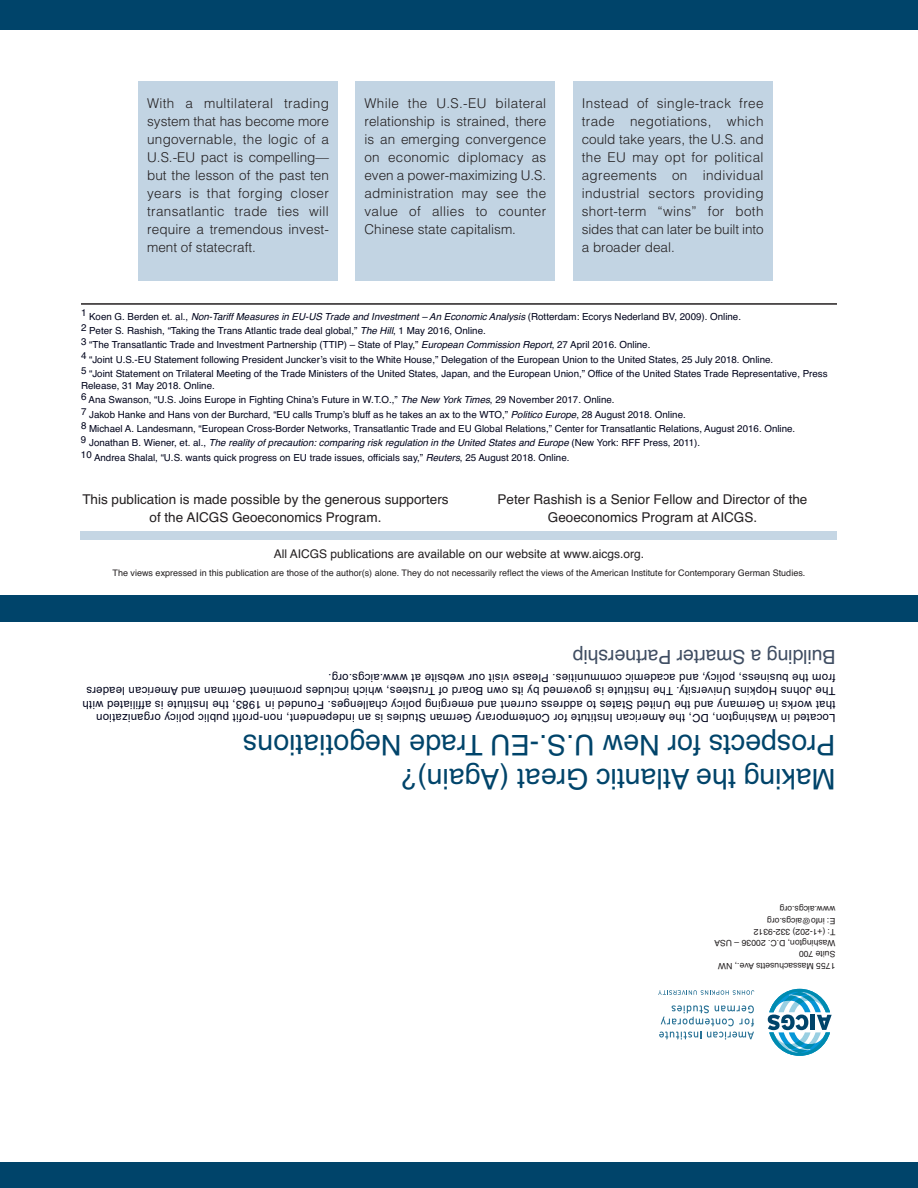
<style>
.page{position:relative;width:918px;height:1188px;background:#fff}
.page>*{position:absolute;margin:0;border:0;box-sizing:border-box;transform-origin:0 0}
.t1{font:28.5px/34.2px "Helvetica";color:#00446a}
.t2{font:19.5px "Helvetica";color:#3f4d62}
.t3{font:300 13.5px/18px "Helvetica";color:#231f20;text-align:justify}
.t4{font:13.5px/18px "Helvetica";color:#231f20;text-align:center}
.t5{font:12px "Helvetica";color:#231f20}
.t6{font:11.25px/13.5px "Helvetica";color:#00041c}
.t7{font:9.75px/14.4px "Helvetica";color:#00041c}
.t8{font:9px "Helvetica";color:#231f20}
.t9{font:8.7px/11.2px "Helvetica";color:#231f20}
.s1{font-style:italic}
</style>
<div class="page">
<div style="left:0;top:0;width:918px;height:30px;background:#00446a"></div>
<div style="left:0;top:595px;width:918px;height:27px;background:#00446a"></div>
<div style="left:0;top:1162px;width:918px;height:26px;background:#00446a"></div>
<svg style="left:659px;top:1005px;width:95px;height:35px"></svg>
<svg style="left:658px;top:990px;width:96px;height:5px"></svg>
<svg style="left:768px;top:989px;width:64px;height:67px"></svg>
<div style="left:81px;top:531px;width:756px;height:9px;background:#c5d6e4"></div>
<hr style="left:81px;top:303px;width:756px;height:2px;background:#231f20">
<div style="left:138px;top:81px;width:200px;height:200px;background:#c2d4e3"></div>
<div style="left:355px;top:81px;width:200px;height:200px;background:#c2d4e3"></div>
<div style="left:573px;top:81px;width:200px;height:200px;background:#c2d4e3"></div>
<p class="t3" style="left:147px;top:93px;width:183px">With a multilateral trading system that has become more ungovernable, the logic of a U.S.-EU pact is compelling— but the lesson of the past ten years is that forging closer transatlantic trade ties will require a tremendous invest&shy;ment of statecraft.</p>
<h3 class="t3" style="left:364px;top:93px;width:183px">While the U.S.-EU bilateral relationship is strained, there is an emerging convergence on economic diplomacy as even a power-maximizing U.S. administration may see the value of allies to counter Chinese state capitalism.</h3>
<p class="t3" style="left:582px;top:93px;width:183px">Instead of single-track free trade negotiations, which could take years, the U.S. and the EU may opt for political agreements on individual industrial sectors providing short-term “wins” for both sides that can later be built into a broader deal.</p>
<p class="t7" style="left:81px;top:309px;width:748px">1 Koen G. Berden et. al., <span class="s1">Non-Tariff Measures in EU-US Trade and Investment – An Economic Analysis</span> (Rotterdam: Ecorys Nederland BV, 2009). Online.<br>2 Peter S. Rashish, “Taking the Trans Atlantic trade deal global,” <span class="s1">The Hill</span>, 1 May 2016, Online.<br>3 “The Transatlantic Trade and Investment Partnership (TTIP) – State of Play,” <span class="s1">European Commission Report</span>, 27 April 2016. Online.<br>4 “Joint U.S.-EU Statement following President Juncker’s visit to the White House,” Delegation of the European Union to the United States, 25 July 2018. Online.<br>5 “Joint Statement on Trilateral Meeting of the Trade Ministers of the United States, Japan, and the European Union,” Office of the United States Trade Representative, Press</p>
<p class="t7" style="left:81px;top:379px;width:716px">Release, 31 May 2018. Online.<br>6 Ana Swanson, “U.S. Joins Europe in Fighting China’s Future in W.T.O.,” <span class="s1">The New York Times</span>, 29 November 2017. Online.<br>7 Jakob Hanke and Hans von der Burchard, “EU calls Trump’s bluff as he takes an ax to the WTO,” <span class="s1">Politico Europe</span>, 28 August 2018. Online.<br>8 Michael A. Landesmann, “European Cross-Border Networks, Transatlantic Trade and EU Global Relations,” Center for Transatlantic Relations, August 2016. Online.<br>9 Jonathan B. Wiener, et. al., <span class="s1">The reality of precaution: comparing risk regulation in the United States and Europe</span> (New York: RFF Press, 2011).<br>10 Andrea Shalal, “U.S. wants quick progress on EU trade issues, officials say,” <span class="s1">Reuters</span>, 25 August 2018. Online.</p>
<h3 class="t4" style="left:82px;top:491px;width:368px">This publication is made possible by the generous supporters of the AICGS Geoeconomics Program.</h3>
<h3 class="t4" style="left:498px;top:491px;width:311px">Peter Rashish is a Senior Fellow and Director of the<br>Geoeconomics Program at AICGS.</h3>
<p class="t5" style="left:274px;top:545px;width:372px">All AICGS publications are available on our website at www.aicgs.org.</p>
<p class="t8" style="left:113px;top:566px;width:694px">The views expressed in this publication are those of the author(s) alone. They do not necessarily reflect the views of the American Institute for Contemporary German Studies.</p>
<h2 class="t2" style="left:836px;top:671px;width:264px;rotate:-180deg">B gnidl iu a S m ret ra P pihsrent ra</h2>
<p class="t6" style="left:836px;top:724px;width:754px;rotate:-180deg">de t acoL n i W , no t gn i hsa D C , eh t A m nac i r e e t u t i t sn I r o f C me t no y r a r op G mr e na S se i du t s i na , t nednepedn i t i f o r p - non c i l bup yc i l op no i t az i nag r o<br>t ah t w sk r o n i G mr e yna dna eh t U de t i n S se t a t o t sse r dda t ne r r uc dna me gn i g r e yc i l op . segne l l ahc F dednuo n i , 3891 eh t e t u t i t sn I s i de t a i l i f f a w h t i T eh snhoJ H sn i kpo U T. y t i s r ev i n eh e t u t i t sn I s i den r evog yb s t i wo n B d r ao , see t su r Tf o w hc i h sedu l cn i mo r p t nen i G mr e na dna A m nac i r e s r edae l<br>mo r f eh t , ssen i sub , yc i l op dna medaca c i mo c m . se i t i nu P esae l t i s i v r uo w e t i sbe t a w w w . g r o . sgc i a .</p>
<h1 class="t1" style="left:836px;top:796px;width:594px;rotate:-180deg">M gni ka eht A c i tnal t G A(taer ?)ni ag<br>P s t cepso r r o f N we U S . E- . U eda r T N sno i t a i t oge</h1>
<p class="t9" style="left:835px;top:971px;width:122px;rotate:-180deg">5571 M s t t esuhcassa A N, . ev W<br>S et iu 007<br>W D, no t gn i hsa C. 63002. – U S A ) 202 - 1+ ( : T 2139 - 233<br>E @ofni: gro.sgcia<br>w w w gro.sgcia.</p>
</div>
